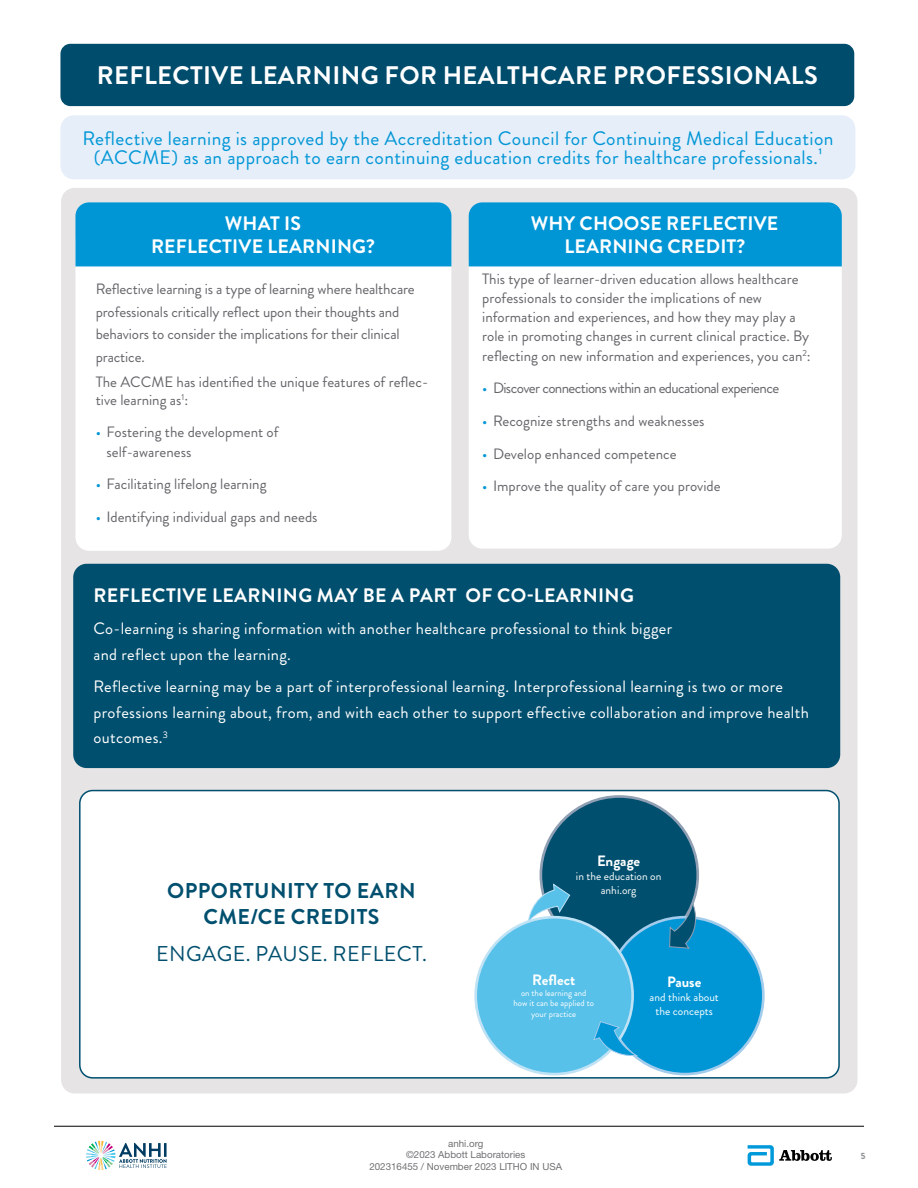
<style>
.page{position:relative;width:918px;height:1188px;background:#fff}
.page>*{position:absolute;margin:0;border:0;box-sizing:border-box;transform-origin:0 0}
.t1{font:700 25.35px "Brandon Grotesque";letter-spacing:.015em;color:#fff}
.t2{font:700 21.3px/25.7px "Brandon Grotesque";letter-spacing:.02em;color:#004f6e;text-align:center}
.t3{font:21.3px "Brandon Grotesque";letter-spacing:.02em;color:#004f6e}
.t4{font:19.5px/19.2px "Brandon Grotesque";letter-spacing:.02em;color:#0096d6;text-align:center}
.t5{font:700 19.5px/23.4px "Brandon Grotesque";letter-spacing:.01em;color:#fff;text-align:center}
.t6{font:16.5px/25.5px "Brandon Grotesque";letter-spacing:.02em;color:#fff}
.t7{font:15px/19.2px "Brandon Grotesque";color:#65656a}
.t8{font:15px "Brandon Grotesque";letter-spacing:-.04em;color:#65656a}
.t9{font:700 15px "Brandon Grotesque";color:#fff}
.t10{font:11.4px/13.8px "Brandon Grotesque";color:#fff;text-align:center}
.t11{font:9.75px/11.7px "Helvetica Neue LT Std";color:#717073;text-align:center}
.t12{font:900 9px "Brandon Grotesque";color:#939598}
.t13{font:8.85px/10.6px "Brandon Grotesque";color:#fff;text-align:center}
.s1{color:#0096d6}
</style>
<div class="page">
<hr style="left:54px;top:1126px;width:810px;height:1px;background:#000">
<svg style="left:86px;top:1141px;width:81px;height:29px"></svg>
<hr style="left:164px;top:1143px;width:3px;height:14px;background:#003c62">
<svg style="left:748px;top:1145px;width:84px;height:21px"></svg>
<div style="left:61px;top:188px;width:797px;height:906px;background:#e6e4e4;border-radius:14px"></div>
<div style="left:60px;top:115px;width:795px;height:64px;background:#e5eef9;border-radius:13px"></div>
<div style="left:80px;top:791px;width:759px;height:287px;background:#fff;border-radius:13px"></div>
<div style="left:79px;top:790px;width:761px;height:289px;border:2px solid #004f6e;border-radius:13px"></div>
<div style="left:60px;top:44px;width:794px;height:62px;background:#004c6c;border-radius:10px"></div>
<div style="left:75px;top:266px;width:376px;height:285px;background:#fff"></div>
<div style="left:469px;top:266px;width:373px;height:283px;background:#fff"></div>
<div style="left:73px;top:564px;width:767px;height:204px;background:#004f6e;border-radius:14px"></div>
<div style="left:469px;top:202px;width:373px;height:64px;background:#0096d6"></div>
<div style="left:75px;top:202px;width:376px;height:64px;background:#0096d6"></div>
<div style="left:541px;top:797px;width:157px;height:156px;background:#004f6e;border-radius:50%"></div>
<div style="left:606px;top:917px;width:157px;height:157px;background:#0096d6;border-radius:50%"></div>
<div style="left:476px;top:917px;width:157px;height:157px;background:#58c1e9;border-radius:50%"></div>
<svg style="left:669px;top:903px;width:34px;height:46px"></svg>
<svg style="left:593px;top:1020px;width:44px;height:39px"></svg>
<svg style="left:527px;top:883px;width:44px;height:40px"></svg>
<h1 class="t1" style="left:97px;top:57px;width:723px">REFLECTIVE LEARNING FOR HEALTHCARE PROFESSIONALS</h1>
<h3 class="t4" style="left:82px;top:129px;width:753px">Reflective learning is approved by the Accreditation Council for Continuing Medical Education (ACCME) as an approach to earn continuing education credits for healthcare professionals.¹</h3>
<h3 class="t5" style="left:151px;top:211px;width:225px">WHAT IS<br>REFLECTIVE LEARNING?</h3>
<p class="t7" style="left:96px;top:278px;width:321px;line-height:22.5px">Reflective learning is a type of learning where healthcare professionals critically reflect upon their thoughts and behaviors to consider the implications for their clinical practice.</p>
<p class="t7" style="left:96px;top:373px;width:334px;line-height:18px">The ACCME has identified the unique features of reflec&shy;tive learning as<sup>1</sup>:</p>
<p class="t7" style="left:107px;top:423px;width:174px;text-indent:-11px"><span class="s1">•</span> Fostering the development of self-awareness</p>
<p class="t7" style="left:96px;top:475px;width:172px"><span class="s1">•</span> Facilitating lifelong learning</p>
<p class="t7" style="left:96px;top:507px;width:223px"><span class="s1">•</span> Identifying individual gaps and needs</p>
<h3 class="t5" style="left:531px;top:211px;width:249px">WHY CHOOSE REFLECTIVE<br>LEARNING CREDIT?</h3>
<p class="t7" style="left:482px;top:269px;width:330px">This type of learner-driven education allows healthcare professionals to consider the implications of new information and experiences, and how they may play a role in promoting changes in current clinical practice. By reflecting on new information and experiences, you can<sup>2</sup>:</p>
<p class="t8" style="left:482px;top:378px;width:299px"><span class="s1">•</span> Discover connections within an educational experience</p>
<p class="t7" style="left:482px;top:411px;width:224px"><span class="s1">•</span> Recognize strengths and weaknesses</p>
<p class="t7" style="left:482px;top:444px;width:196px"><span class="s1">•</span> Develop enhanced competence</p>
<p class="t7" style="left:482px;top:477px;width:240px"><span class="s1">•</span> Improve the quality of care you provide</p>
<h3 class="t5" style="left:94px;top:584px;width:542px">REFLECTIVE LEARNING MAY BE A PART OF CO-LEARNING</h3>
<p class="t6" style="left:93px;top:616px;width:580px">Co-learning is sharing information with another healthcare professional to think bigger and reflect upon the learning.</p>
<p class="t6" style="left:93px;top:674px;width:717px">Reflective learning may be a part of interprofessional learning. Interprofessional learning is two or more professions learning about, from, and with each other to support effective collaboration and improve health outcomes.<sup>3</sup></p>
<h2 class="t2" style="left:167px;top:878px;width:250px">OPPORTUNITY TO EARN<br>CME/CE CREDITS</h2>
<h2 class="t3" style="left:156px;top:939px;width:272px">ENGAGE. PAUSE. REFLECT.</h2>
<p class="t9" style="left:597px;top:851px;width:45px">Engage</p>
<p class="t10" style="left:576px;top:870px;width:87px">in the education on anhi.org</p>
<p class="t9" style="left:532px;top:969px;width:44px">Reflect</p>
<p class="t13" style="left:514px;top:987px;width:82px">on the learning and how it can be applied to your practice</p>
<p class="t9" style="left:667px;top:971px;width:36px">Pause</p>
<p class="t10" style="left:650px;top:990px;width:71px">and think about the concepts</p>
<p class="t11" style="left:369px;top:1137px;width:194px">anhi.org<br>©2023 Abbott Laboratories<br>202316455 / November 2023 LITHO IN USA</p>
<p class="t12" style="left:861px;top:1149px;width:6px">5</p>
</div>
